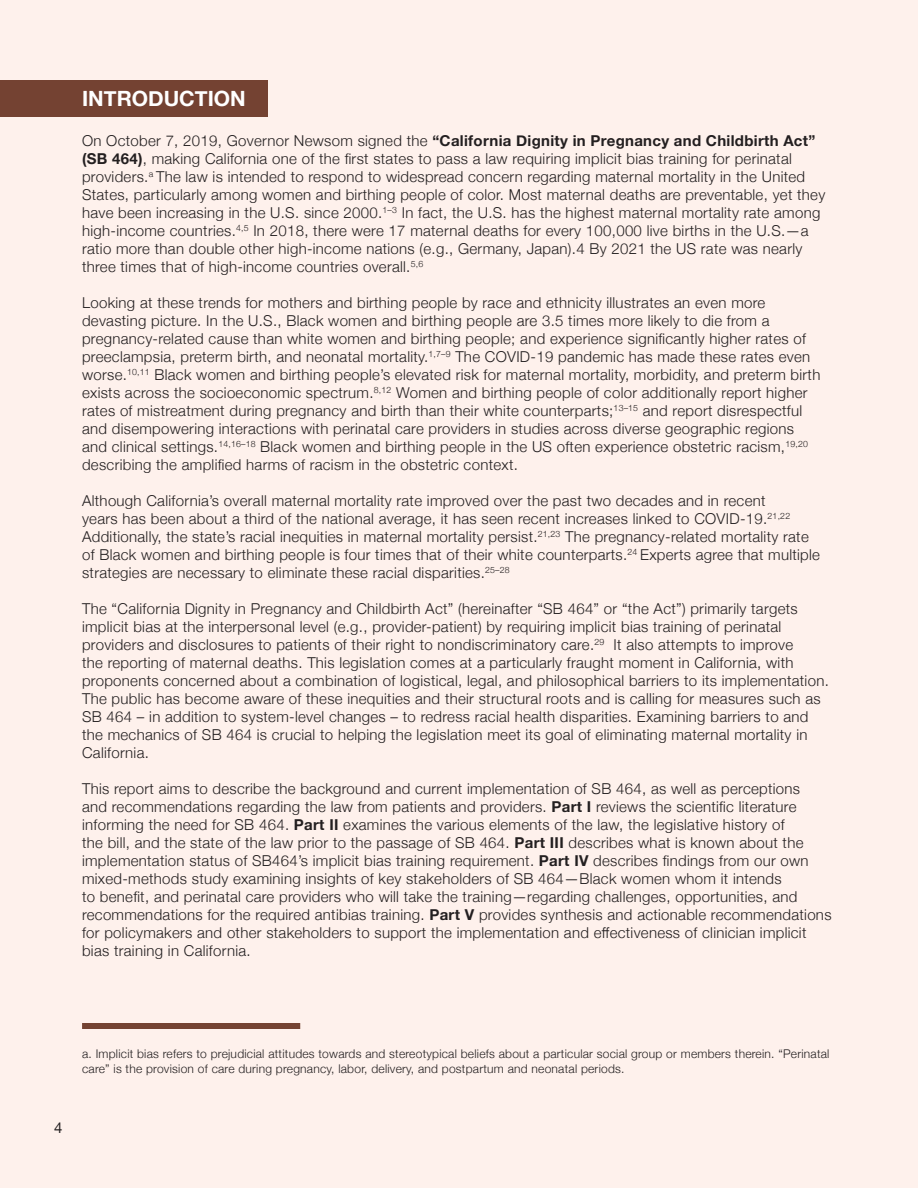
<style>
.page{position:relative;width:918px;height:1188px;background:#fef1ec}
.page>*{position:absolute;margin:0;border:0;box-sizing:border-box;transform-origin:0 0}
.t1{font:700 21px "Helvetica Neue";color:#fff}
.t2{font:300 15px/18px "Helvetica Neue";letter-spacing:.02em;color:#231f20}
.t3{font:15px "Helvetica Neue";color:#231f20}
.t4{font:300 12px/14.4px "Helvetica Neue";letter-spacing:.02em;color:#231f20}
.s1{font-weight:700}
</style>
<div class="page">
<div style="left:82px;top:1023px;width:218px;height:6px;background:#744232"></div>
<div style="left:0;top:80px;width:268px;height:37px;background:#744232"></div>
<p class="t1" style="left:82px;top:82px;width:165px">INTRODUCTION</p>
<p class="t2" style="left:82px;top:131px;width:745px">On October 7, 2019, Governor Newsom signed the <span class="s1">“California Dignity in Pregnancy and Childbirth Act” (SB 464)</span>, making California one of the first states to pass a law requiring implicit bias training for perinatal providers.<sup>a</sup> The law is intended to respond to widespread concern regarding maternal mortality in the United States, particularly among women and birthing people of color. Most maternal deaths are preventable, yet they have been increasing in the U.S. since 2000.<sup>1–3</sup> In fact, the U.S. has the highest maternal mortality rate among high-income countries.<sup>4,5</sup> In 2018, there were 17 maternal deaths for every 100,000 live births in the U.S.—a ratio more than double other high-income nations (e.g., Germany, Japan).4 By 2021 the US rate was nearly three times that of high-income countries overall.<sup>5,6</sup></p>
<p class="t2" style="left:82px;top:293px;width:740px">Looking at these trends for mothers and birthing people by race and ethnicity illustrates an even more devasting picture. In the U.S., Black women and birthing people are 3.5 times more likely to die from a pregnancy-related cause than white women and birthing people; and experience significantly higher rates of preeclampsia, preterm birth, and neonatal mortality.<sup>1,7–9</sup> The COVID-19 pandemic has made these rates even worse.<sup>10,11</sup> Black women and birthing people’s elevated risk for maternal mortality, morbidity, and preterm birth exists across the socioeconomic spectrum.<sup>8,12</sup> Women and birthing people of color additionally report higher rates of mistreatment during pregnancy and birth than their white counterparts;<sup>13–15</sup> and report disrespectful and disempowering interactions with perinatal care providers in studies across diverse geographic regions and clinical settings.<sup>14,16–18</sup> Black women and birthing people in the US often experience obstetric racism,<sup>19,20 </sup>describing the amplified harms of racism in the obstetric context.</p>
<p class="t2" style="left:82px;top:491px;width:739px">Although California’s overall maternal mortality rate improved over the past two decades and in recent<br>years has been about a third of the national average, it has seen recent increases linked to COVID-19.<sup>21,22<br></sup>Additionally, the state’s racial inequities in maternal mortality persist.<sup>21,23</sup> The pregnancy-related mortality rate of Black women and birthing people is four times that of their white counterparts.<sup>24</sup> Experts agree that multiple strategies are necessary to eliminate these racial disparities.<sup>25–28</sup></p>
<p class="t2" style="left:82px;top:599px;width:748px">The “California Dignity in Pregnancy and Childbirth Act” (hereinafter “SB 464” or “the Act”) primarily targets implicit bias at the interpersonal level (e.g., provider-patient) by requiring implicit bias training of perinatal providers and disclosures to patients of their right to nondiscriminatory care.<sup>29</sup> It also attempts to improve<br>the reporting of maternal deaths. This legislation comes at a particularly fraught moment in California, with proponents concerned about a combination of logistical, legal, and philosophical barriers to its implementation.<br>The public has become aware of these inequities and their structural roots and is calling for measures such as SB 464 – in addition to system-level changes – to redress racial health disparities. Examining barriers to and the mechanics of SB 464 is crucial to helping the legislation meet its goal of eliminating maternal mortality in California.</p>
<p class="t2" style="left:82px;top:779px;width:751px">This report aims to describe the background and current implementation of SB 464, as well as perceptions<br>and recommendations regarding the law from patients and providers. <span class="s1">Part I</span> reviews the scientific literature informing the need for SB 464. <span class="s1">Part II</span> examines the various elements of the law, the legislative history of<br>the bill, and the state of the law prior to the passage of SB 464. <span class="s1">Part III</span> describes what is known about the implementation status of SB464’s implicit bias training requirement. <span class="s1">Part IV</span> describes findings from our own mixed-methods study examining insights of key stakeholders of SB 464—Black women whom it intends<br>to benefit, and perinatal care providers who will take the training—regarding challenges, opportunities, and recommendations for the required antibias training. <span class="s1">Part V</span> provides synthesis and actionable recommendations for policymakers and other stakeholders to support the implementation and effectiveness of clinician implicit bias training in California.</p>
<p class="t3" style="left:54px;top:1117px;width:10px">4</p>
<p class="t4" style="left:82px;top:1046px;width:749px">a. Implicit bias refers to prejudicial attitudes towards and stereotypical beliefs about a particular social group or members therein. “Perinatal care” is the provision of care during pregnancy, labor, delivery, and postpartum and neonatal periods.</p>
</div>
